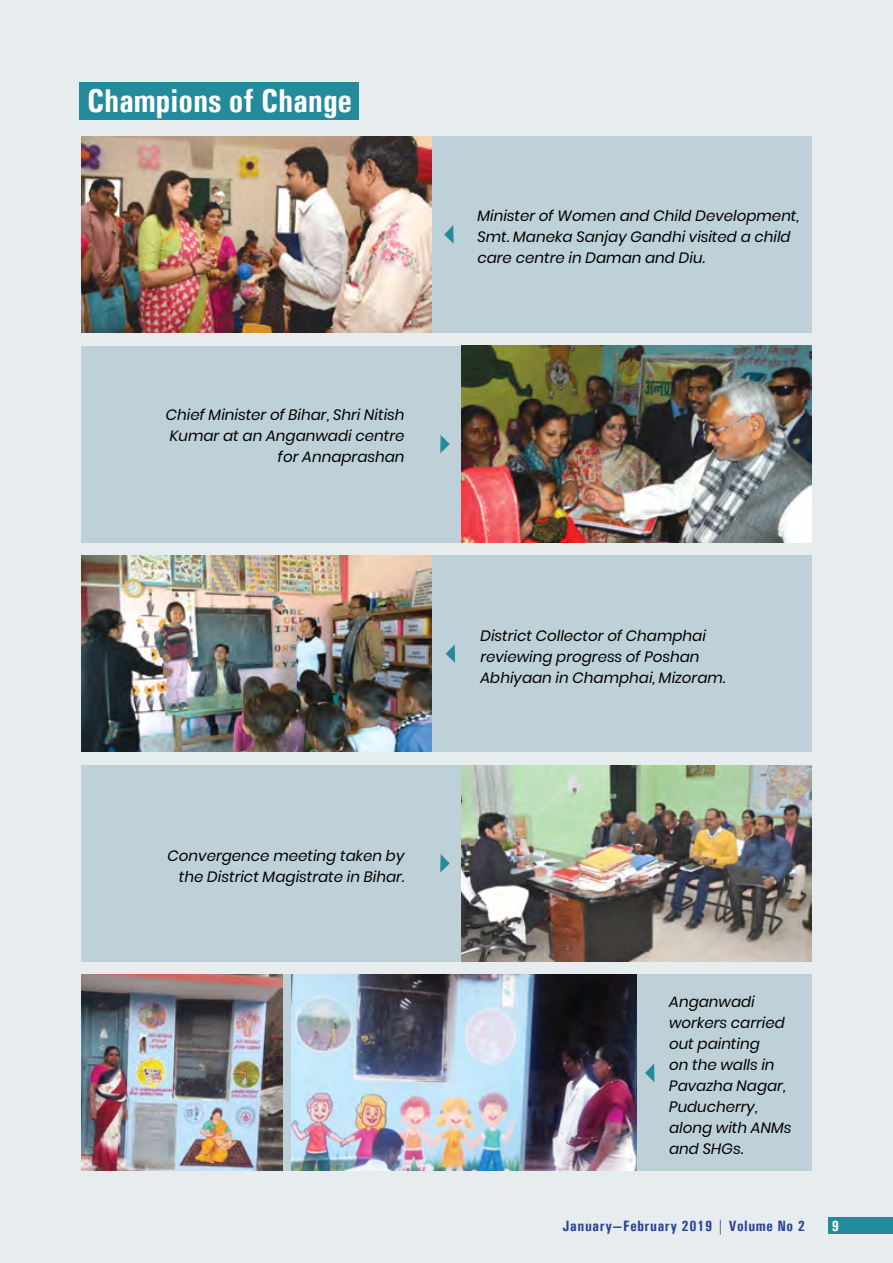
<style>
.page{position:relative;width:893px;height:1263px;background:#e7ecef}
.page>*{position:absolute;margin:0;border:0;box-sizing:border-box;transform-origin:0 0}
.t1{font:700 condensed 33px "Univers";color:#fff}
.t2{font:italic 15px/21px "Poppins";color:#000}
.t3{font:700 condensed 15px "Univers";letter-spacing:.04em;color:#294496}
.t4{font:700 condensed 15px "Univers";color:#fff}
</style>
<div class="page">
<div style="left:829px;top:1217px;width:64px;height:17px;background:#248b9c"></div>
<div style="left:81px;top:136px;width:731px;height:197px;background:#bed1d9"></div>
<img style="left:81px;top:136px;width:350px;height:197px">
<svg style="left:444px;top:225px;width:10px;height:19px"></svg>
<div style="left:81px;top:346px;width:731px;height:196px;background:#bed1d9"></div>
<img style="left:461px;top:346px;width:351px;height:196px">
<svg style="left:440px;top:435px;width:10px;height:18px"></svg>
<div style="left:81px;top:765px;width:731px;height:196px;background:#bed1d9"></div>
<img style="left:461px;top:765px;width:351px;height:196px">
<svg style="left:440px;top:854px;width:10px;height:18px"></svg>
<div style="left:81px;top:555px;width:731px;height:197px;background:#bed1d9"></div>
<img style="left:81px;top:555px;width:350px;height:197px">
<svg style="left:446px;top:644px;width:9px;height:19px"></svg>
<div style="left:81px;top:975px;width:731px;height:196px;background:#bed1d9"></div>
<img style="left:81px;top:975px;width:202px;height:196px">
<img style="left:292px;top:975px;width:345px;height:196px">
<svg style="left:645px;top:1064px;width:9px;height:18px"></svg>
<div style="left:80px;top:82px;width:279px;height:38px;background:#248b9c"></div>
<h1 class="t1" style="left:87px;top:81px;width:266px">Champions of Change</h1>
<p class="t2" style="left:166px;top:405px;width:240px;text-align:right">Chief Minister of Bihar, Shri Nitish<br>Kumar at an Anganwadi centre for Annaprashan</p>
<p class="t2" style="left:168px;top:845px;width:238px;text-align:right">Convergence meeting taken by the District Magistrate in Bihar.</p>
<p class="t2" style="left:477px;top:206px;width:323px">Minister of Women and Child Development,<br>Smt. Maneka Sanjay Gandhi visited a child care centre in Daman and Diu.</p>
<p class="t2" style="left:480px;top:625px;width:247px">District Collector of Champhai reviewing progress of Poshan<br>Abhiyaan in Champhai, Mizoram.</p>
<p class="t2" style="left:669px;top:991px;width:124px">Anganwadi workers carried out painting<br>on the walls in<br>Pavazha Nagar,<br>Puducherry, along with ANMs and SHGs.</p>
<p class="t3" style="left:562px;top:1217px;width:244px">January—February 2019 | Volume No 2</p>
<p class="t4" style="left:832px;top:1217px;width:9px">9</p>
</div>
